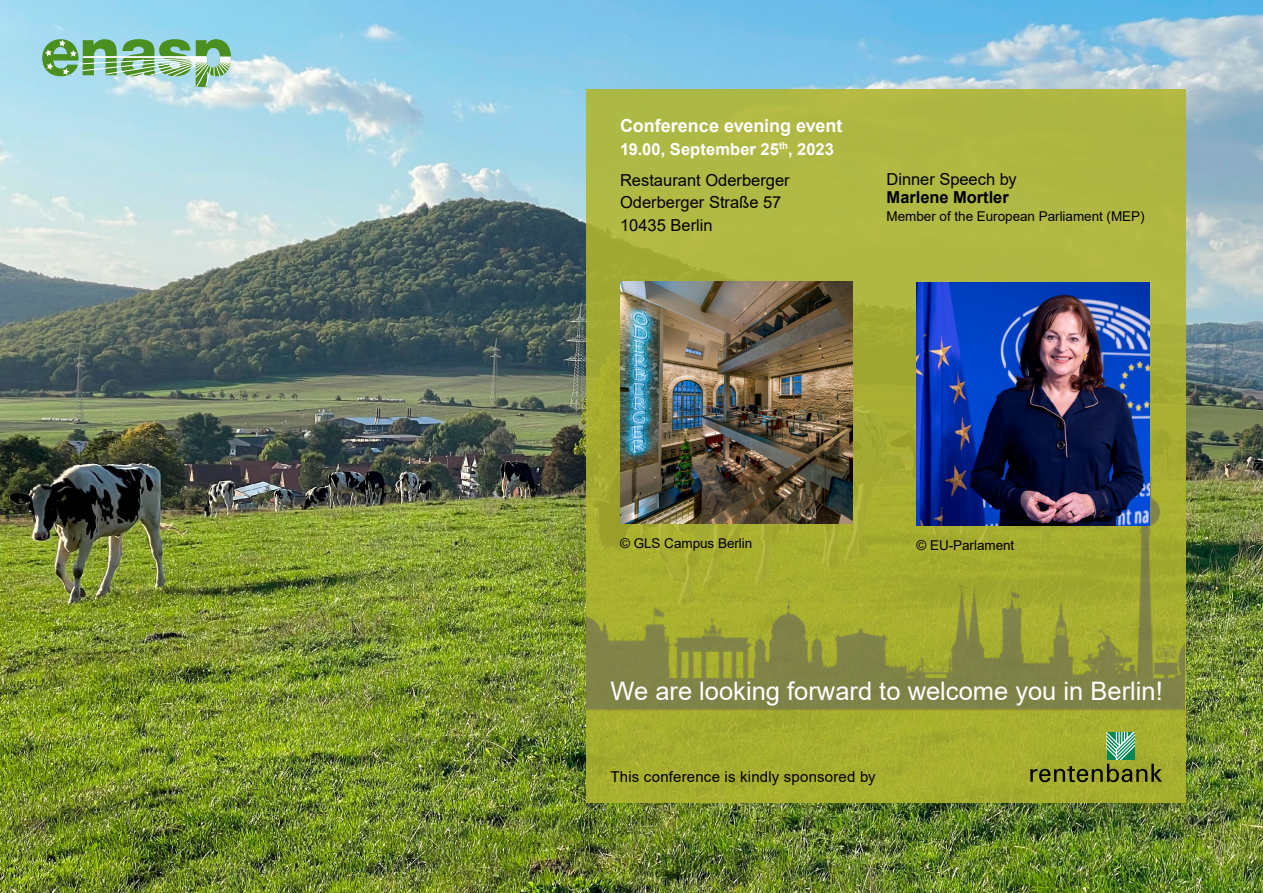
<style>
.page{position:relative;width:1263px;height:893px;background:#fff}
.page>*{position:absolute;margin:0;border:0;box-sizing:border-box;transform-origin:0 0}
.t1{font:25.5px "Arial";color:#fff}
.t2{font:700 18px "Arial";color:#fff}
.t3{font:16.5px/22.5px "Arial";color:#000}
.t4{font:700 16.5px "Arial";letter-spacing:.005em;color:#fff}
.t5{font:15px "Arial";letter-spacing:.015em;color:#000}
.t6{font:13.5px "Arial";letter-spacing:-.005em;color:#000}
.s1{font-weight:700}
</style>
<div class="page">
<img style="left:0;top:0;width:1263px;height:893px">
<svg style="left:42px;top:39px;width:190px;height:48px;background:#91c19d"></svg>
<svg style="left:586px;top:90px;width:599px;height:713px;background:#adb540"></svg>
<img style="left:586px;top:375px;width:599px;height:415px">
<img style="left:620px;top:281px;width:233px;height:243px">
<img style="left:916px;top:283px;width:233px;height:243px">
<p class="t2" style="left:620px;top:113px;width:224px">Conference evening event</p>
<p class="t4" style="left:620px;top:137px;width:215px">19.00, September 25<sup>th</sup>, 2023</p>
<p class="t3" style="left:620px;top:169px;width:171px">Restaurant Oderberger<br>Oderberger Straße 57<br>10435 Berlin</p>
<p class="t3" style="left:887px;top:170px;width:132px;line-height:18px">Dinner Speech by<br><span class="s1">Marlene Mortler</span></p>
<p class="t6" style="left:887px;top:207px;width:260px">Member of the European Parliament (MEP)</p>
<p class="t6" style="left:620px;top:534px;width:134px">© GLS Campus Berlin</p>
<p class="t6" style="left:916px;top:536px;width:99px">© EU-Parlament</p>
<p class="t1" style="left:610px;top:673px;width:554px">We are looking forward to welcome you in Berlin!</p>
<p class="t5" style="left:610px;top:767px;width:267px">This conference is kindly sponsored by</p>
</div>
